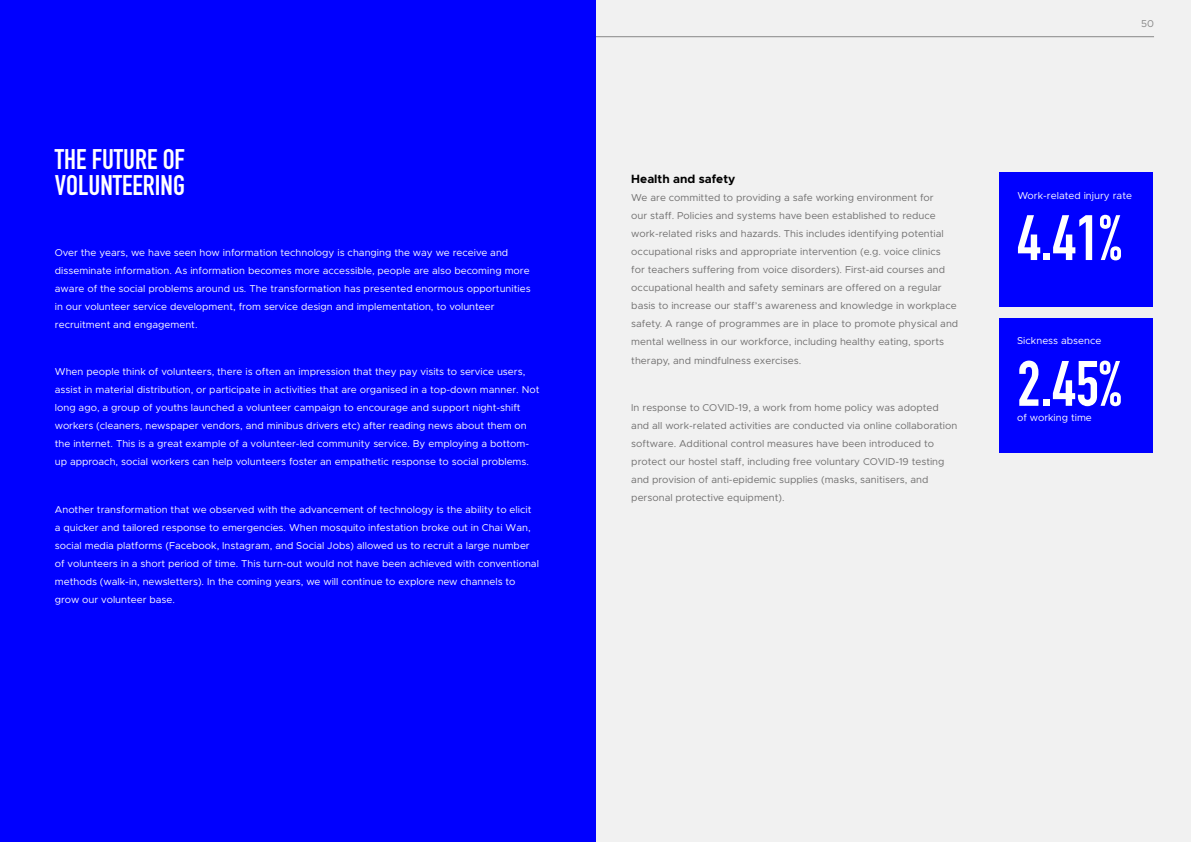
<style>
.page{position:relative;width:1191px;height:842px;background:#f1f1f1}
.page>*{position:absolute;margin:0;border:0;box-sizing:border-box;transform-origin:0 0}
.t1{font:63px "DIN Engschrift Std";color:#fff}
.t2{font:28px/26px "DIN Engschrift Std";color:#fff}
.t3{font:700 12px "Metropolis";color:#000}
.t4{font:10px/18px "Metropolis";color:#fff}
.t5{font:10px/18px "Metropolis";color:#706f6f}
.t6{font:10px "Metropolis";color:#878787}
</style>
<div class="page">
<hr style="left:36px;top:36px;width:1118px;height:1px;background:#878787">
<div style="left:0;top:0;width:595px;height:842px;background:#00f"></div>
<div style="left:999px;top:172px;width:153px;height:135px;background:#00f"></div>
<div style="left:999px;top:318px;width:153px;height:134px;background:#00f"></div>
<h2 class="t2" style="left:55px;top:146px;width:132px">THE FUTURE OF<br>VOLUNTEERING</h2>
<p class="t4" style="left:55px;top:244px;width:477px">Over the years, we have seen how information technology is changing the way we receive and disseminate information. As information becomes more accessible, people are also becoming more aware of the social problems around us. The transformation has presented enormous opportunities in our volunteer service development, from service design and implementation, to volunteer recruitment and engagement.</p>
<p class="t4" style="left:55px;top:363px;width:486px">When people think of volunteers, there is often an impression that they pay visits to service users, assist in material distribution, or participate in activities that are organised in a top-down manner. Not long ago, a group of youths launched a volunteer campaign to encourage and support night-shift workers (cleaners, newspaper vendors, and minibus drivers etc) after reading news about them on the internet. This is a great example of a volunteer-led community service. By employing a bottom&shy;up approach, social workers can help volunteers foster an empathetic response to social problems.</p>
<p class="t4" style="left:55px;top:500px;width:485px">Another transformation that we observed with the advancement of technology is the ability to elicit a quicker and tailored response to emergencies. When mosquito infestation broke out in Chai Wan, social media platforms (Facebook, Instagram, and Social Jobs) allowed us to recruit a large number of volunteers in a short period of time. This turn-out would not have been achieved with conventional methods (walk-in, newsletters). In the coming years, we will continue to explore new channels to grow our volunteer base.</p>
<p class="t3" style="left:631px;top:172px;width:106px">Health and safety</p>
<p class="t5" style="left:631px;top:189px;width:328px">We are committed to providing a safe working environment for<br>our staff. Policies and systems have been established to reduce work-related risks and hazards. This includes identifying potential occupational risks and appropriate intervention (e.g. voice clinics<br>for teachers suffering from voice disorders). First-aid courses and occupational health and safety seminars are offered on a regular basis to increase our staff’s awareness and knowledge in workplace safety. A range of programmes are in place to promote physical and mental wellness in our workforce, including healthy eating, sports therapy, and mindfulness exercises.</p>
<p class="t5" style="left:631px;top:398px;width:328px">In response to COVID-19, a work from home policy was adopted and all work-related activities are conducted via online collaboration software. Additional control measures have been introduced to protect our hostel staff, including free voluntary COVID-19 testing and provision of anti-epidemic supplies (masks, sanitisers, and personal protective equipment).</p>
<p class="t6" style="left:1141px;top:17px;width:14px">50</p>
<p class="t4" style="left:1017px;top:186px;width:116px">Work-related injury rate</p>
<h1 class="t1" style="left:1017px;top:201px;width:106px">4.41%</h1>
<p class="t4" style="left:1017px;top:332px;width:86px">Sickness absence</p>
<h1 class="t1" style="left:1017px;top:347px;width:106px">2.45%</h1>
<p class="t4" style="left:1017px;top:408px;width:76px">of working time</p>
</div>
